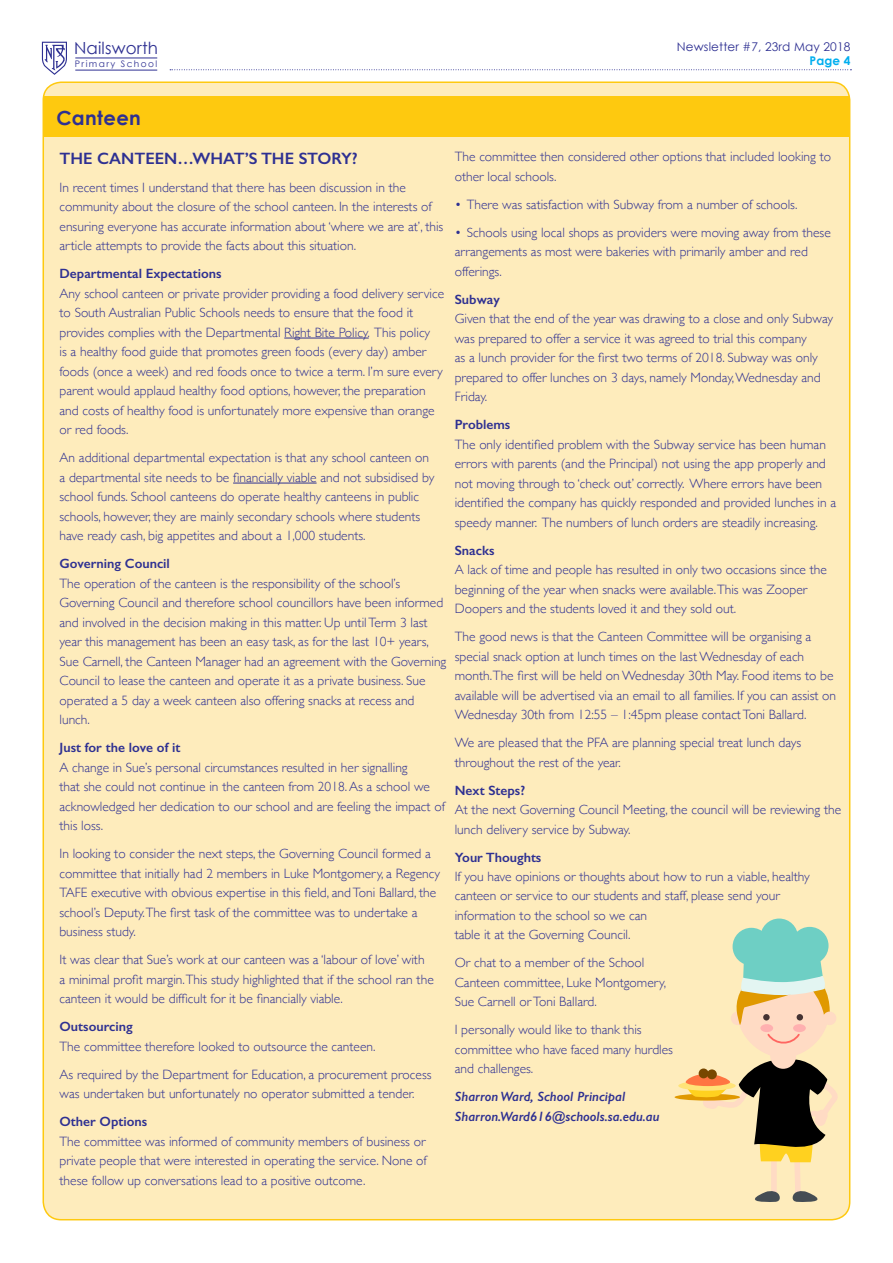
<style>
.page{position:relative;width:893px;height:1263px;background:#fff}
.page>*{position:absolute;margin:0;border:0;box-sizing:border-box;transform-origin:0 0}
.t1{font:700 19.5px "Century Gothic";letter-spacing:.02em;color:#2e3092}
.t2{font:16.65px "Century Gothic";letter-spacing:.01em;color:#2e3092}
.t3{font:600 16.5px "Gill Sans";color:#2e3092}
.t4{font:300 13.5px/19.5px "Gill Sans";color:#2e3092}
.t5{font:600 13.5px "Gill Sans";color:#2e3092}
.t6{font:italic 600 13.5px/19.5px "Gill Sans";color:#2e3092}
.t7{font:12px "Century Gothic";letter-spacing:.01em;color:#2e3092}
.t8{font:700 12px "Century Gothic";color:#00aeef}
.t9{font:9px "Century Gothic";letter-spacing:.16em;color:#2e3092}
</style>
<div class="page">
<svg style="left:170px;top:69px;width:681px;height:1px"></svg>
<svg style="left:42px;top:42px;width:25px;height:33px"></svg>
<hr style="left:75px;top:58px;width:82px;height:1px;background:#2e3092">
<hr style="left:75px;top:70px;width:82px;height:1px;background:#2e3092">
<div style="left:43px;top:82px;width:807px;height:1138px;background:#feecbc;border-radius:18px"></div>
<div style="left:43px;top:96px;width:807px;height:41px;background:#fec90f"></div>
<hr style="left:284px;top:338px;width:85px;height:1px;background:#2e3092">
<hr style="left:233px;top:483px;width:84px;height:1px;background:#2e3092">
<div style="left:737px;top:965px;width:92px;height:93px;background:#ffdbc4;border-radius:50%"></div>
<div style="left:731px;top:1011px;width:13px;height:14px;background:#ffdbc4;border-radius:50%"></div>
<div style="left:823px;top:1011px;width:13px;height:14px;background:#ffdbc4;border-radius:50%"></div>
<svg style="left:732px;top:942px;width:98px;height:103px"></svg>
<div style="left:791px;top:927px;width:37px;height:37px;background:#6ecfc4;border-radius:50%"></div>
<div style="left:760px;top:918px;width:38px;height:38px;background:#6ecfc4;border-radius:50%"></div>
<div style="left:733px;top:928px;width:37px;height:37px;background:#6ecfc4;border-radius:50%"></div>
<div style="left:675px;top:1094px;width:65px;height:6px;background:#e09900;border-radius:50%"></div>
<svg style="left:678px;top:1081px;width:58px;height:10px"></svg>
<svg style="left:686px;top:1056px;width:152px;height:146px"></svg>
<div style="left:699px;top:1068px;width:9px;height:10px;background:#784700;border-radius:50%"></div>
<div style="left:707px;top:1069px;width:10px;height:10px;background:#784700;border-radius:50%"></div>
<p class="t2" style="left:74px;top:38px;width:86px">Nailsworth</p>
<p class="t9" style="left:75px;top:58px;width:84px">Primary School</p>
<p class="t7" style="left:677px;top:39px;width:175px">Newsletter #7, 23rd May 2018</p>
<p class="t8" style="left:809px;top:53px;width:42px">Page 4</p>
<h1 class="t1" style="left:56px;top:105px;width:86px">Canteen</h1>
<p class="t3" style="left:60px;top:148px;width:300px">THE CANTEEN…WHAT’S THE STORY?</p>
<p class="t4" style="left:60px;top:177px;width:385px">In recent times I understand that there has been discussion in the community about the closure of the school canteen. In the interests of ensuring everyone has accurate information about ‘where we are at’, this article attempts to provide the facts about this situation.</p>
<p class="t5" style="left:60px;top:266px;width:164px">Departmental Expectations</p>
<p class="t4" style="left:60px;top:283px;width:386px">Any school canteen or private provider providing a food delivery service to South Australian Public Schools needs to ensure that the food it provides complies with the Departmental Right Bite Policy. This policy<br>is a healthy food guide that promotes green foods (every day) amber foods (once a week) and red foods once to twice a term. I’m sure every parent would applaud healthy food options, however, the preparation and costs of healthy food is unfortunately more expensive than orange or red foods.</p>
<p class="t4" style="left:60px;top:448px;width:376px">An additional departmental expectation is that any school canteen on a departmental site needs to be financially viable and not subsidised by school funds. School canteens do operate healthy canteens in public schools, however, they are mainly secondary schools where students have ready cash, big appetites and about a 1,000 students.</p>
<p class="t5" style="left:60px;top:556px;width:112px">Governing Council</p>
<p class="t4" style="left:60px;top:573px;width:388px">The operation of the canteen is the responsibility of the school’s Governing Council and therefore school councillors have been informed and involved in the decision making in this matter. Up until Term 3 last year this management has been an easy task, as for the last 10+ years, Sue Carnell, the Canteen Manager had an agreement with the Governing Council to lease the canteen and operate it as a private business. Sue operated a 5 day a week canteen also offering snacks at recess and lunch.</p>
<p class="t5" style="left:60px;top:740px;width:122px">Just for the love of it</p>
<p class="t4" style="left:60px;top:757px;width:387px">A change in Sue’s personal circumstances resulted in her signalling<br>that she could not continue in the canteen from 2018. As a school we acknowledged her dedication to our school and are feeling the impact of this loss.</p>
<p class="t4" style="left:60px;top:844px;width:382px">In looking to consider the next steps, the Governing Council formed a committee that initially had 2 members in Luke Montgomery, a Regency TAFE executive with obvious expertise in this field, and Toni Ballard, the school’s Deputy.The first task of the committee was to undertake a business study.</p>
<p class="t4" style="left:60px;top:949px;width:376px">It was clear that Sue’s work at our canteen was a ‘labour of love’ with<br>a minimal profit margin.This study highlighted that if the school ran the canteen it would be difficult for it be financially viable.</p>
<p class="t5" style="left:60px;top:1019px;width:75px">Outsourcing</p>
<p class="t4" style="left:60px;top:1032px;width:374px;line-height:28px">The committee therefore looked to outsource the canteen.<br>As required by the Department for Education, a procurement process</p>
<p class="t4" style="left:60px;top:1083px;width:356px">was undertaken but unfortunately no operator submitted a tender.</p>
<p class="t5" style="left:60px;top:1114px;width:89px">Other Options</p>
<p class="t4" style="left:60px;top:1131px;width:369px;text-align:justify">The committee was informed of community members of business or private people that were interested in operating the service. None of these follow up conversations lead to a positive outcome.</p>
<p class="t4" style="left:455px;top:146px;width:378px">The committee then considered other options that included looking to other local schools.</p>
<p class="t4" style="left:455px;top:194px;width:344px">• There was satisfaction with Subway from a number of schools.</p>
<p class="t4" style="left:455px;top:222px;width:378px">• Schools using local shops as providers were moving away from these arrangements as most were bakeries with primarily amber and red offerings.</p>
<p class="t5" style="left:455px;top:291px;width:47px">Subway</p>
<p class="t4" style="left:455px;top:308px;width:380px">Given that the end of the year was drawing to a close and only Subway was prepared to offer a service it was agreed to trial this company<br>as a lunch provider for the first two terms of 2018. Subway was only prepared to offer lunches on 3 days, namely Monday, Wednesday and Friday.</p>
<p class="t5" style="left:455px;top:416px;width:57px">Problems</p>
<p class="t4" style="left:455px;top:434px;width:383px">The only identified problem with the Subway service has been human errors with parents (and the Principal) not using the app properly and not moving through to ‘check out’ correctly. Where errors have been identified the company has quickly responded and provided lunches in a speedy manner. The numbers of lunch orders are steadily increasing.</p>
<p class="t5" style="left:455px;top:542px;width:41px">Snacks</p>
<p class="t4" style="left:455px;top:559px;width:374px">A lack of time and people has resulted in only two occasions since the beginning of the year when snacks were available.This was Zooper<br>Doopers and the students loved it and they sold out.</p>
<p class="t4" style="left:455px;top:626px;width:383px">The good news is that the Canteen Committee will be organising a special snack option at lunch times on the last Wednesday of each month.The first will be held on Wednesday 30th May. Food items to be available will be advertised via an email to all families. If you can assist on Wednesday 30th from 12:55 – 1:45pm please contact Toni Ballard.</p>
<p class="t4" style="left:455px;top:732px;width:348px">We are pleased that the PFA are planning special treat lunch days throughout the rest of the year.</p>
<p class="t5" style="left:455px;top:782px;width:72px">Next Steps?</p>
<p class="t4" style="left:455px;top:799px;width:388px">At the next Governing Council Meeting, the council will be reviewing the lunch delivery service by Subway.</p>
<p class="t5" style="left:455px;top:849px;width:88px">Your Thoughts</p>
<p class="t4" style="left:455px;top:866px;width:357px">If you have opinions or thoughts about how to run a viable, healthy canteen or service to our students and staff, please send your information to the school so we can<br>table it at the Governing Council.</p>
<p class="t4" style="left:455px;top:953px;width:213px">Or chat to a member of the School<br>Canteen committee, Luke Montgomery,<br>Sue Carnell or Toni Ballard.</p>
<p class="t4" style="left:455px;top:1020px;width:220px">I personally would like to thank this committee who have faced many hurdles and challenges.</p>
<p class="t6" style="left:455px;top:1087px;width:206px">Sharron Ward, School Principal<br>Sharron.Ward616@schools.sa.edu.au</p>
</div>
